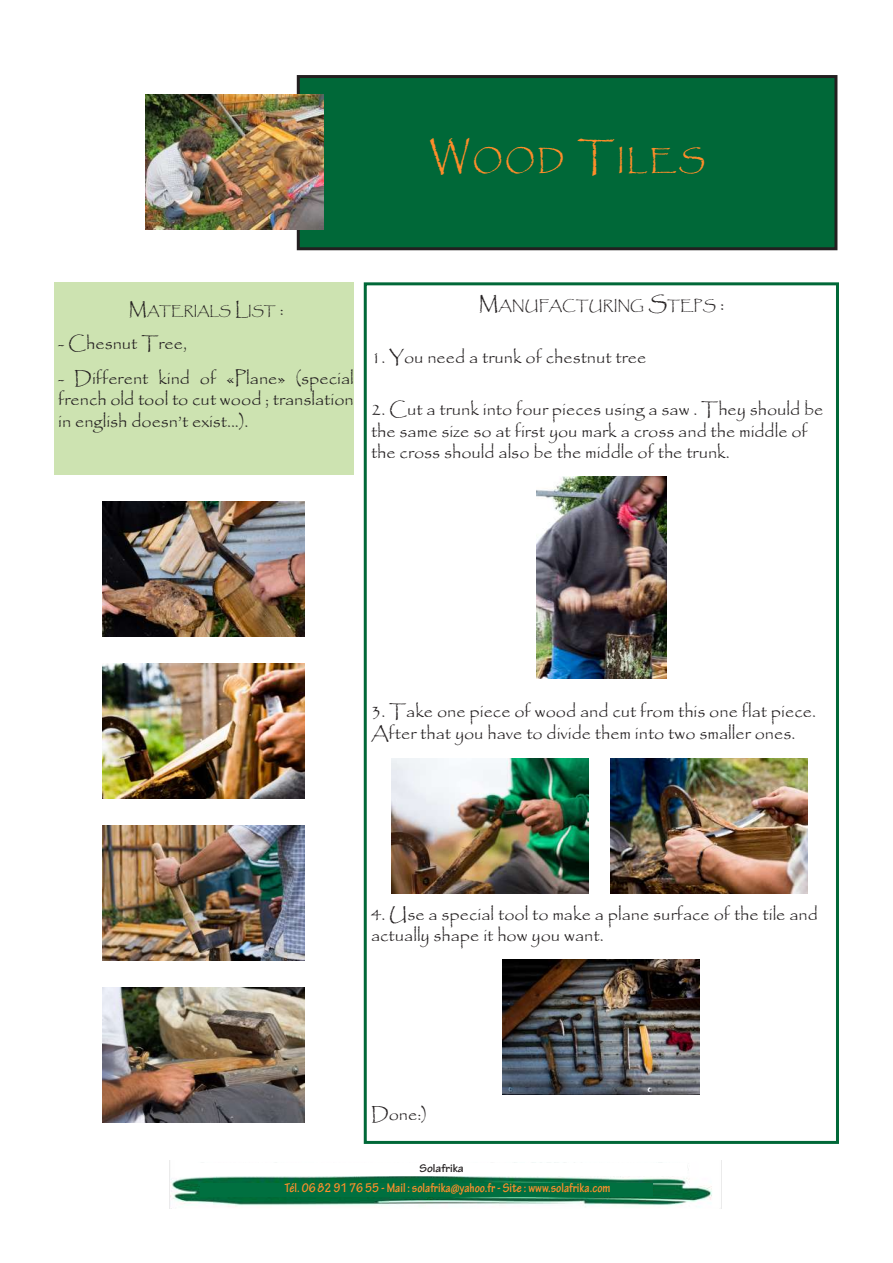
<style>
.page{position:relative;width:893px;height:1263px;background:#fff}
.page>*{position:absolute;margin:0;border:0;box-sizing:border-box;transform-origin:0 0}
.t1{font:27.3px "Papyrus";letter-spacing:.085em;color:#fe8d2a}
.t2{font:18px/21.6px "Papyrus";color:#231f20}
.t3{font:13.65px "Papyrus";color:#231f20}
.t4{font:700 condensed 13.5px "Tekton Pro";color:#fe8e2a}
.t5{font:12.6px "Papyrus";color:#231f20}
.t6{font:700 12px "Tekton Pro";color:#231f20}
.s1{font-size:39px}
.s2{font-size:18px}
.s3{font-style:inherit}
.s4{font-size:19.5px}
</style>
<div class="page">
<div style="left:298px;top:77px;width:538px;height:172px;background:#006838"></div>
<div style="left:297px;top:75px;width:540px;height:175px;border:3px solid #231f20"></div>
<div style="left:54px;top:282px;width:300px;height:193px;background:#cde3b1"></div>
<div style="left:364px;top:282px;width:475px;height:862px;border:3px solid #006838"></div>
<img style="left:169px;top:1160px;width:553px;height:48px">
<div style="left:197px;top:1163px;width:489px;height:13px;background:#fff"></div>
<div style="left:201px;top:1183px;width:452px;height:13px;background:#007040"></div>
<img style="left:146px;top:95px;width:177px;height:135px">
<img style="left:536px;top:476px;width:131px;height:203px">
<img style="left:391px;top:758px;width:197px;height:135px">
<img style="left:611px;top:758px;width:197px;height:135px">
<img style="left:503px;top:959px;width:197px;height:135px">
<img style="left:103px;top:502px;width:202px;height:134px">
<img style="left:103px;top:664px;width:202px;height:134px">
<img style="left:103px;top:826px;width:202px;height:134px">
<img style="left:103px;top:988px;width:202px;height:134px">
<h1 class="t1" style="left:429px;top:143px;width:278px"><span class="s1">W</span>OOD <span class="s1">T</span>ILES</h1>
<p class="t5" style="left:128px;top:303px;width:157px"><span class="s2">M</span>ATERIALS <span class="s2">L</span>IST <span class="s2">:</span></p>
<p class="t2" style="left:58px;top:332px;width:130px"><span class="s3">-</span> Chesnut Tree,</p>
<p class="t2" style="left:58px;top:367px;width:297px;text-align:justify">- Different kind of «Plane» (special french old tool to cut wood ; translation in english doesn’t exist...).</p>
<p class="t3" style="left:478px;top:297px;width:247px"><span class="s4">M</span>ANUFACTURING <span class="s4">S</span>TEPS <span class="s4">:</span></p>
<p class="t2" style="left:371px;top:346px;width:277px">1. You need a trunk of chestnut tree</p>
<p class="t2" style="left:371px;top:398px;width:454px">2. Cut a trunk into four pieces using a saw . They should be the same size so at first you mark a cross and the middle of the cross should also be the middle of the trunk.</p>
<p class="t2" style="left:371px;top:700px;width:446px">3. Take one piece of wood and cut from this one flat piece.<br>After that you have to divide them into two smaller ones.</p>
<p class="t2" style="left:371px;top:902px;width:448px">4. Use a special tool to make a plane surface of the tile and actually shape it how you want.</p>
<p class="t2" style="left:371px;top:1103px;width:58px">Done:)</p>
<p class="t6" style="left:420px;top:1161px;width:46px">Solafrika</p>
<p class="t4" style="left:285px;top:1179px;width:327px">Tél. 06 82 91 76 55 - Mail : solafrika@yahoo.fr - Site : www.solafrika.com</p>
</div>
